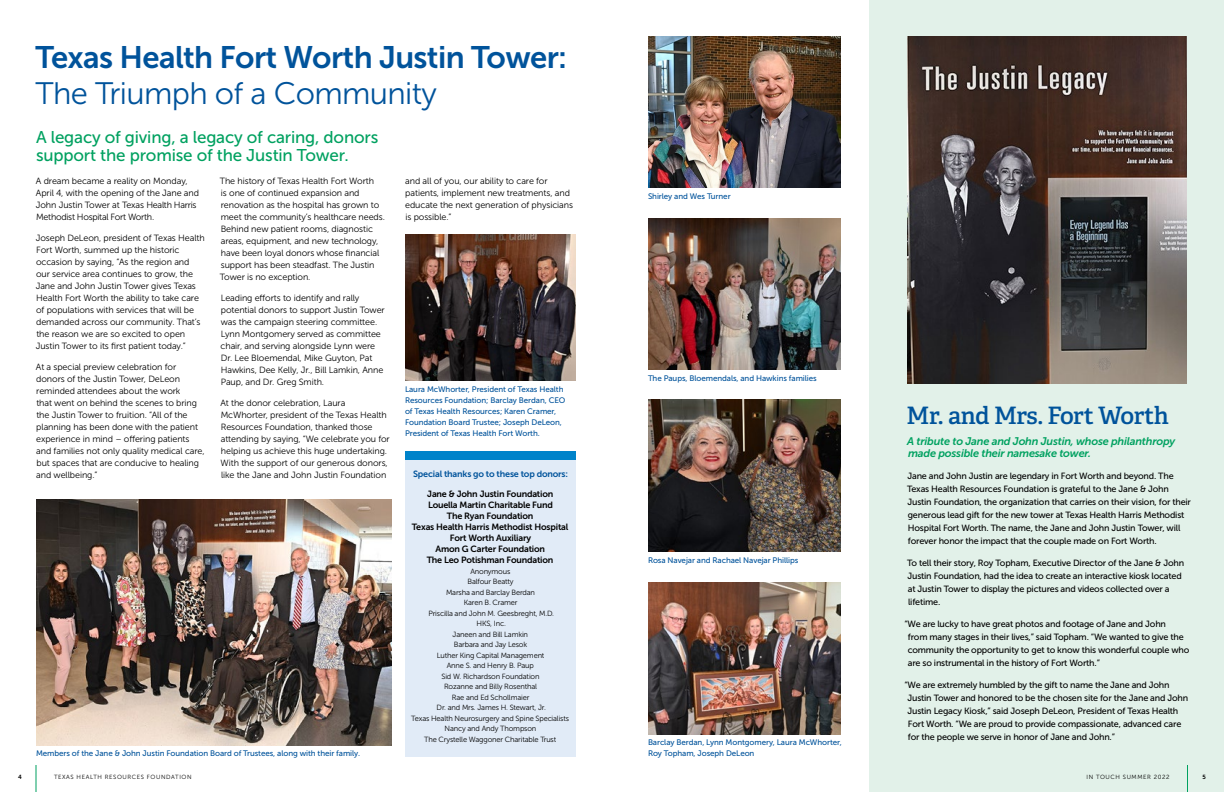
<style>
.page{position:relative;width:1224px;height:792px;background:#fff}
.page>*{position:absolute;margin:0;border:0;box-sizing:border-box;transform-origin:0 0}
.t1{font:31px "Museo Sans 700";letter-spacing:-.02em;color:#00539b}
.t2{font:31px "Museo Sans 300";letter-spacing:-.02em;color:#00539b}
.t3{font:600 24px "Adelle";letter-spacing:-.02em;color:#00539b}
.t4{font:17px/18px "Museo Sans 500";letter-spacing:-.01em;color:#00a160}
.t5{font:italic 11px/12px "Museo Sans 700";letter-spacing:-.02em;color:#00a160}
.t6{font:9px/12px "Museo Sans 300";letter-spacing:-.01em;color:#000}
.t7{font:9px/13px "Museo Sans 500";letter-spacing:-.02em;color:#000}
.t8{font:9px/11px "Museo Sans 700";letter-spacing:-.02em;color:#000;text-align:center}
.t9{font:9px "Museo Sans 700";letter-spacing:-.02em;color:#00539b}
.t10{font:8px/11px "Museo Sans 500";letter-spacing:-.01em;color:#00539b}
.t11{font:7.5px/10.5px "Museo Sans 300";letter-spacing:-.02em;color:#000;text-align:center}
.t12{font:6px "Museo Sans 300";letter-spacing:.1em;color:#000}
.t13{font:6px "Museo Sans 700";color:#000}
</style>
<div class="page">
<div style="left:869px;top:0;width:355px;height:792px;background:#e2f1e9"></div>
<svg style="left:36px;top:765px;width:1px;height:27px"></svg>
<img style="left:405px;top:234px;width:171px;height:147px">
<img style="left:36px;top:499px;width:356px;height:247px">
<div style="left:405px;top:459px;width:171px;height:297px;background:#e1ebf7"></div>
<div style="left:405px;top:451px;width:171px;height:9px;background:#0083ca"></div>
<img style="left:648px;top:218px;width:193px;height:152px">
<svg style="left:1187px;top:765px;width:1px;height:27px"></svg>
<img style="left:648px;top:36px;width:193px;height:152px">
<img style="left:648px;top:400px;width:193px;height:152px">
<img style="left:648px;top:583px;width:193px;height:151px">
<img style="left:908px;top:36px;width:279px;height:347px">
<h1 class="t1" style="left:36px;top:40px;width:533px">Texas Health Fort Worth Justin Tower:</h1>
<h1 class="t2" style="left:36px;top:77px;width:403px">The Triumph of a Community</h1>
<h3 class="t4" style="left:36px;top:128px;width:344px">A legacy of giving, a legacy of caring, donors support the promise of the Justin Tower.</h3>
<p class="t6" style="left:36px;top:175px;width:165px">A dream became a reality on Monday, April 4, with the opening of the Jane and John Justin Tower at Texas Health Harris Methodist Hospital Fort Worth.</p>
<p class="t6" style="left:36px;top:232px;width:170px">Joseph DeLeon, president of Texas Health Fort Worth, summed up the historic occasion by saying, “As the region and our service area continues to grow, the Jane and John Justin Tower gives Texas Health Fort Worth the ability to take care of populations with services that will be demanded across our community. That’s the reason we are so excited to open Justin Tower to its first patient today.”</p>
<p class="t6" style="left:36px;top:361px;width:170px">At a special preview celebration for donors of the Justin Tower, DeLeon reminded attendees about the work<br>that went on behind the scenes to bring the Justin Tower to fruition. “All of the planning has been done with the patient experience in mind – offering patients and families not only quality medical care, but spaces that are conducive to healing and wellbeing.”</p>
<p class="t6" style="left:220px;top:175px;width:167px">The history of Texas Health Fort Worth<br>is one of continued expansion and renovation as the hospital has grown to meet the community’s healthcare needs.<br>Behind new patient rooms, diagnostic areas, equipment, and new technology, have been loyal donors whose financial support has been steadfast. The Justin Tower is no exception.</p>
<p class="t6" style="left:221px;top:292px;width:166px">Leading efforts to identify and rally potential donors to support Justin Tower was the campaign steering committee.<br>Lynn Montgomery served as committee chair, and serving alongside Lynn were Dr. Lee Bloemendal, Mike Guyton, Pat Hawkins, Dee Kelly, Jr., Bill Lamkin, Anne Paup, and Dr. Greg Smith.</p>
<p class="t6" style="left:220px;top:397px;width:171px">At the donor celebration, Laura McWhorter, president of the Texas Health Resources Foundation, thanked those attending by saying, “We celebrate you for helping us achieve this huge undertaking.<br>With the support of our generous donors, like the Jane and John Justin Foundation</p>
<p class="t10" style="left:36px;top:748px;width:326px">Members of the Jane &amp; John Justin Foundation Board of Trustees, along with their family.</p>
<p class="t13" style="left:18px;top:773px;width:5px">4</p>
<p class="t12" style="left:54px;top:773px;width:139px">TEXAS HEALTH RESOURCES FOUNDATION</p>
<p class="t6" style="left:405px;top:175px;width:169px">and all of you, our ability to care for patients, implement new treatments, and educate the next generation of physicians is possible.”</p>
<p class="t10" style="left:405px;top:384px;width:162px">Laura McWhorter, President of Texas Health Resources Foundation; Barclay Berdan, CEO of Texas Health Resources; Karen Cramer, Foundation Board Trustee; Joseph DeLeon, President of Texas Health Fort Worth.</p>
<p class="t9" style="left:413px;top:469px;width:156px">Special thanks go to these top donors:</p>
<p class="t8" style="left:412px;top:489px;width:158px">Jane &amp; John Justin Foundation<br>Louella Martin Charitable Fund<br>The Ryan Foundation<br>Texas Health Harris Methodist Hospital<br>Fort Worth Auxiliary<br>Amon G Carter Foundation<br>The Leo Potishman Foundation</p>
<p class="t11" style="left:411px;top:566px;width:159px">Anonymous<br>Balfour Beatty<br>Marsha and Barclay Berdan<br>Karen B. Cramer<br>Priscilla and John M. Geesbreght, M.D.<br>HKS, Inc.<br>Janeen and Bill Lamkin<br>Barbara and Jay Lesok<br>Luther King Capital Management<br>Anne S. and Henry B. Paup<br>Sid W. Richardson Foundation<br>Rozanne and Billy Rosenthal<br>Rae and Ed Schollmaier<br>Dr. and Mrs. James H. Stewart, Jr.<br>Texas Health Neurosurgery and Spine Specialists<br>Nancy and Andy Thompson<br>The Crystelle Waggoner Charitable Trust</p>
<p class="t10" style="left:648px;top:191px;width:84px">Shirley and Wes Turner</p>
<p class="t10" style="left:648px;top:373px;width:170px">The Paups, Bloemendals, and Hawkins families</p>
<p class="t10" style="left:648px;top:555px;width:152px">Rosa Navejar and Rachael Navejar Phillips</p>
<p class="t10" style="left:648px;top:737px;width:195px">Barclay Berdan, Lynn Montgomery, Laura McWhorter,<br>Roy Topham, Joseph DeLeon</p>
<h2 class="t3" style="left:907px;top:400px;width:264px">Mr. and Mrs. Fort Worth</h2>
<p class="t5" style="left:907px;top:435px;width:270px">A tribute to Jane and John Justin, whose philanthropy made possible their namesake tower.</p>
<p class="t7" style="left:907px;top:469px;width:285px">Jane and John Justin are legendary in Fort Worth and beyond. The Texas Health Resources Foundation is grateful to the Jane &amp; John Justin Foundation, the organization that carries on their vision, for their generous lead gift for the new tower at Texas Health Harris Methodist Hospital Fort Worth. The name, the Jane and John Justin Tower, will forever honor the impact that the couple made on Fort Worth.</p>
<p class="t7" style="left:907px;top:556px;width:279px">To tell their story, Roy Topham, Executive Director of the Jane &amp; John Justin Foundation, had the idea to create an interactive kiosk located at Justin Tower to display the pictures and videos collected over a lifetime.</p>
<p class="t7" style="left:908px;top:617px;width:283px;text-indent:-3px">“We are lucky to have great photos and footage of Jane and John<br>from many stages in their lives,” said Topham. “We wanted to give the community the opportunity to get to know this wonderful couple who are so instrumental in the history of Fort Worth.”</p>
<p class="t7" style="left:907px;top:678px;width:282px;text-indent:-3px">“We are extremely humbled by the gift to name the Jane and John Justin Tower and honored to be the chosen site for the Jane and John Justin Legacy Kiosk,” said Joseph DeLeon, President of Texas Health Fort Worth. “We are proud to provide compassionate, advanced care for the people we serve in honor of Jane and John.”</p>
<p class="t12" style="left:1086px;top:773px;width:84px">IN TOUCH SUMMER 2022</p>
<p class="t13" style="left:1203px;top:773px;width:5px">5</p>
</div>
